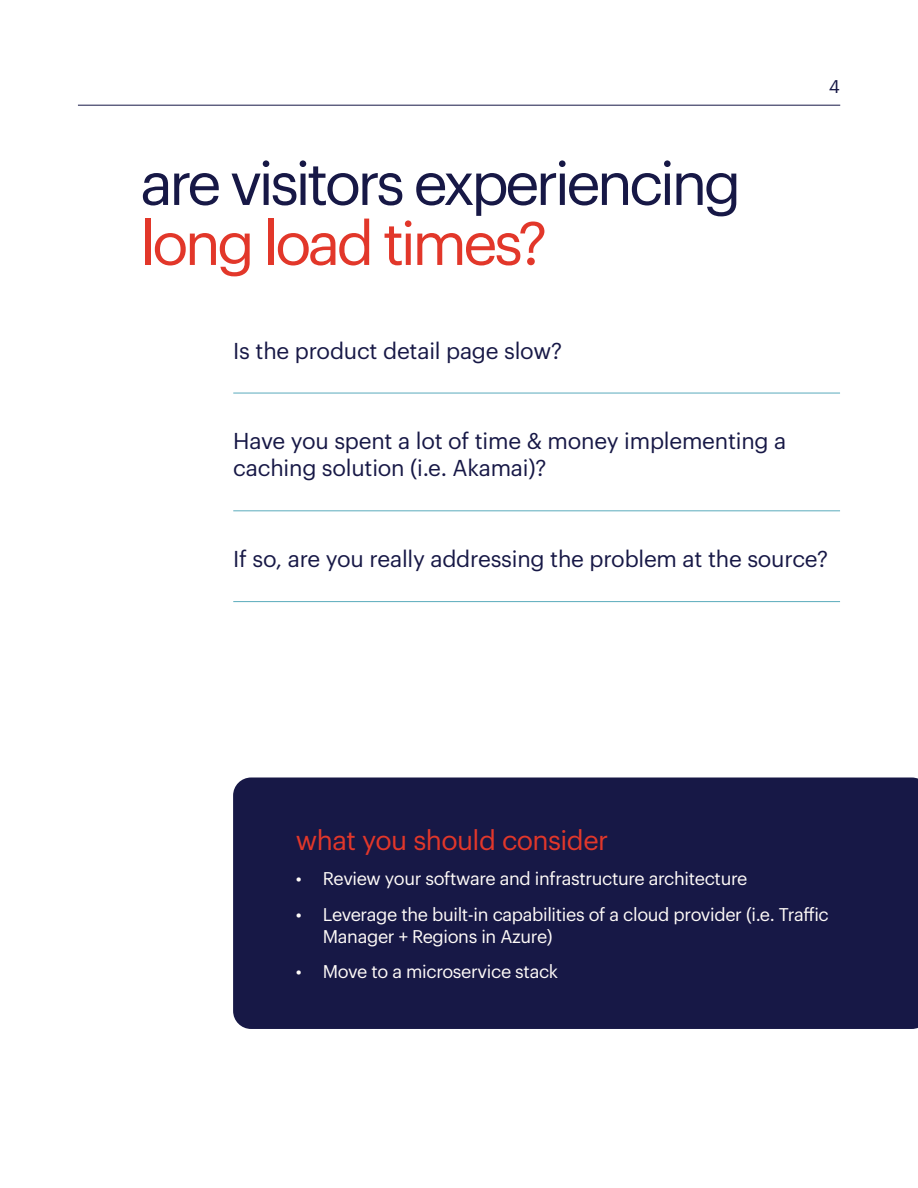
<style>
.page{position:relative;width:918px;height:1188px;background:#fff}
.page>*{position:absolute;margin:0;border:0;box-sizing:border-box;transform-origin:0 0}
.t1{font:60px "Graphik";letter-spacing:-.06em;color:#171846}
.t2{font:60px "Graphik";letter-spacing:-.06em;color:#e2372a}
.t3{font:27px "Graphik";letter-spacing:-.02em;color:#e2372a}
.t4{font:22.5px/27px "Graphik";letter-spacing:-.01em;color:#171846}
.t5{font:18px/22.5px "Graphik";letter-spacing:-.02em;color:#fffbf8}
.t6{font:18px "Graphik";color:#171846}
</style>
<div class="page">
<hr style="left:78px;top:105px;width:762px;height:1px;background:#171846">
<hr style="left:233px;top:393px;width:607px;height:1px;background:#5aabbc">
<hr style="left:233px;top:510px;width:607px;height:1px;background:#5aabbc">
<hr style="left:233px;top:601px;width:607px;height:1px;background:#5aabbc">
<div style="left:233px;top:778px;width:685px;height:251px;background:#171846"></div>
<h1 class="t1" style="left:140px;top:138px;width:602px">are visitors experiencing</h1>
<h1 class="t2" style="left:140px;top:198px;width:409px">long load times?</h1>
<p class="t4" style="left:233px;top:335px;width:330px">Is the product detail page slow?</p>
<p class="t4" style="left:233px;top:426px;width:555px">Have you spent a lot of time &amp; money implementing a caching solution (i.e. Akamai)?</p>
<p class="t6" style="left:829px;top:73px;width:13px">4</p>
<p class="t4" style="left:233px;top:544px;width:596px">If so, are you really addressing the problem at the source?</p>
<h2 class="t3" style="left:296px;top:820px;width:314px">what you should consider</h2>
<p class="t5" style="left:296px;top:866px;width:453px">• Review your software and infrastructure architecture</p>
<p class="t5" style="left:323px;top:901px;width:507px;text-indent:-27px">• Leverage the built-in capabilities of a cloud provider (i.e. Traffic<br>Manager + Regions in Azure)</p>
<p class="t5" style="left:296px;top:959px;width:264px">• Move to a microservice stack</p>
</div>
